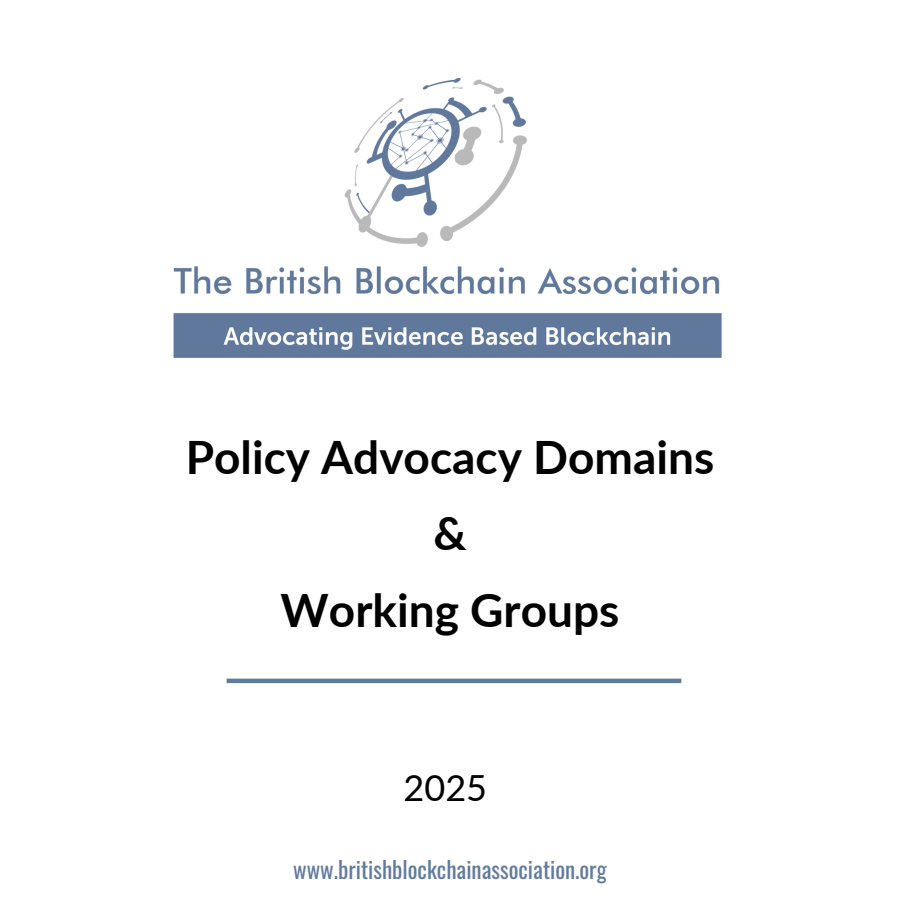
<style>
.page{position:relative;width:900px;height:900px;background:#fff}
.page>*{position:absolute;margin:0;border:0;box-sizing:border-box;transform-origin:0 0}
.t1{font:700 46px "Lato";color:#000}
.t2{font:36px "Lato";color:#000}
.t3{font:23px "Oswald";color:#617b9e}
</style>
<div class="page">
<img style="left:173px;top:77px;width:549px;height:281px">
<hr style="left:227px;top:679px;width:454px;height:4px;background:#617b9e">
<p class="t1" style="left:186px;top:428px;width:530px">Policy Advocacy Domains</p>
<h1 class="t1" style="left:433px;top:505px;width:35px">&amp;</h1>
<h1 class="t1" style="left:281px;top:581px;width:340px">Working Groups</h1>
<h1 class="t2" style="left:404px;top:766px;width:85px">2025</h1>
<h2 class="t3" style="left:293px;top:851px;width:315px">www.britishblockchainassociation.org</h2>
</div>
